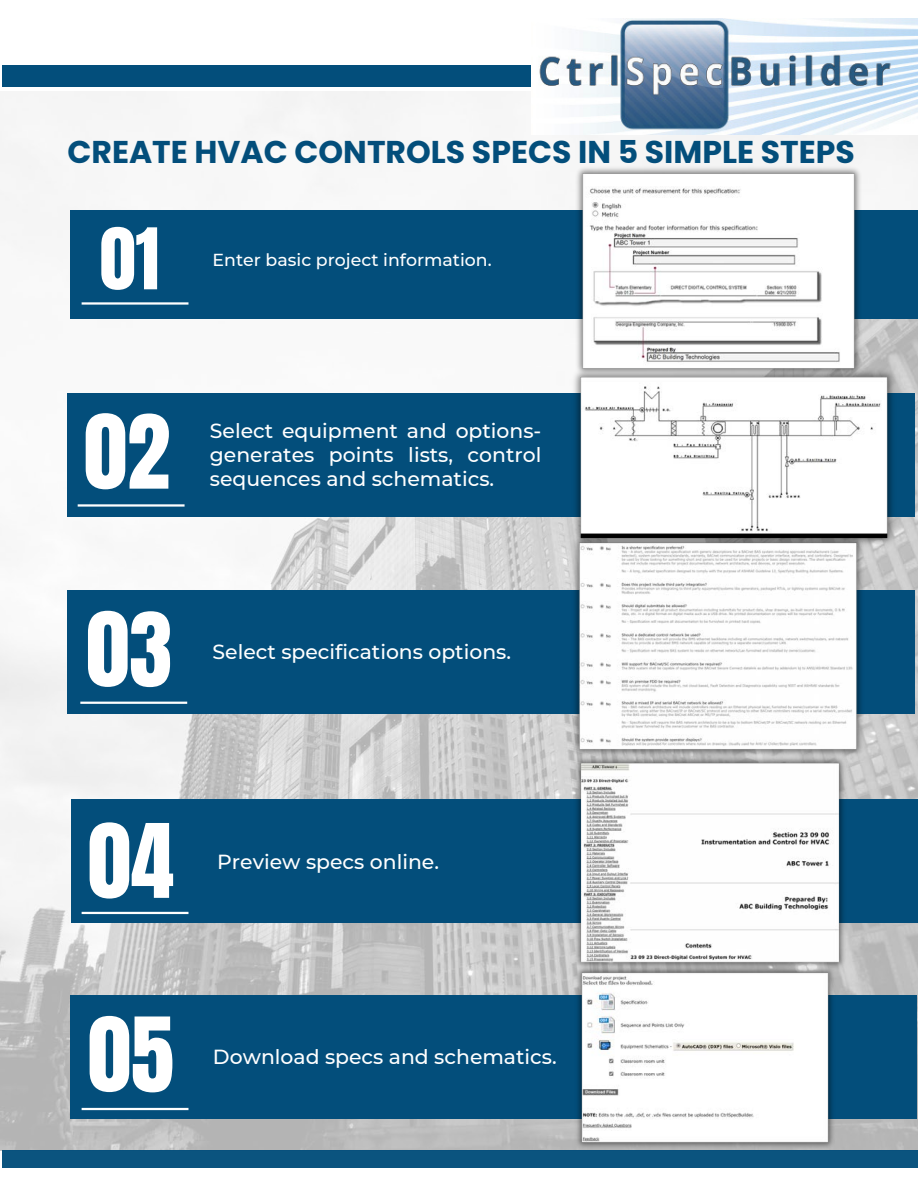
<style>
.page{position:relative;width:918px;height:1188px;background:#fff}
.page>*{position:absolute;margin:0;border:0;box-sizing:border-box;transform-origin:0 0}
.t1{font:87px "Anton";color:#fff}
.t2{font:72px "Anton";color:#fff}
.t3{font:700 31.5px "Poppins";color:#034e7b}
.t4{font:500 20.4px/23.7px "Montserrat";color:#fff;text-align:justify}
.t5{font:500 17.4px "Montserrat";color:#fff}
</style>
<div class="page">
<img style="left:0;top:92px;width:918px;height:1059px">
<div style="left:71px;top:995px;width:846px;height:124px;background:#034e7b"></div>
<hr style="left:82px;top:1108px;width:106px;height:2px;background:#fff">
<div style="left:72px;top:800px;width:846px;height:123px;background:#034e7b"></div>
<div style="left:67px;top:590px;width:848px;height:124px;background:#034e7b"></div>
<hr style="left:80px;top:702px;width:107px;height:2px;background:#fff">
<div style="left:68px;top:394px;width:847px;height:123px;background:#034e7b"></div>
<hr style="left:78px;top:504px;width:107px;height:3px;background:#fff">
<div style="left:71px;top:210px;width:847px;height:109px;background:#034e7b"></div>
<hr style="left:82px;top:302px;width:106px;height:3px;background:#fff">
<div style="left:2px;top:66px;width:916px;height:21px;background:#034e7b"></div>
<div style="left:2px;top:1150px;width:916px;height:18px;background:#0b547f"></div>
<img style="left:531px;top:19px;width:387px;height:115px">
<img style="left:569px;top:164px;width:299px;height:202px">
<img style="left:558px;top:366px;width:351px;height:183px">
<img style="left:566px;top:532px;width:305px;height:227px">
<img style="left:569px;top:753px;width:282px;height:219px">
<img style="left:569px;top:963px;width:272px;height:187px">
<hr style="left:82px;top:912px;width:106px;height:2px;background:#fff">
<p class="t3" style="left:67px;top:130px;width:789px">CREATE HVAC CONTROLS SPECS IN 5 SIMPLE STEPS</p>
<p class="t2" style="left:100px;top:207px;width:61px">01</p>
<p class="t5" style="left:213px;top:250px;width:281px">Enter basic project information.</p>
<p class="t1" style="left:84px;top:390px;width:88px">02</p>
<p class="t4" style="left:210px;top:419px;width:333px">Select equipment and options&shy;generates points lists, control sequences and schematics.</p>
<p class="t1" style="left:86px;top:587px;width:88px">03</p>
<p class="t4" style="left:213px;top:640px;width:300px">Select specifications options.</p>
<p class="t1" style="left:88px;top:799px;width:88px">04</p>
<p class="t4" style="left:217px;top:850px;width:223px">Preview specs online.</p>
<p class="t1" style="left:88px;top:992px;width:88px">05</p>
<p class="t4" style="left:213px;top:1045px;width:345px">Download specs and schematics.</p>
</div>
